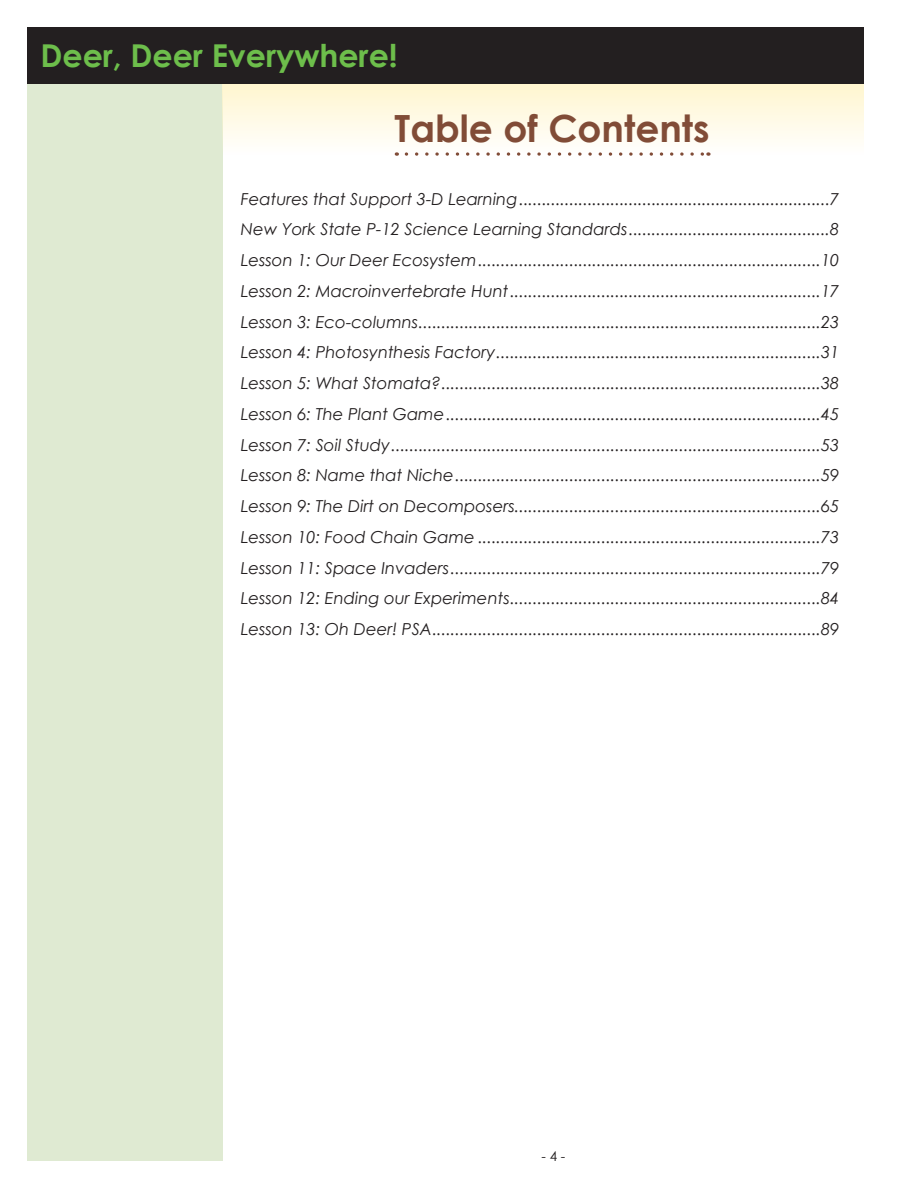
<style>
.page{position:relative;width:918px;height:1188px;background:#fff}
.page>*{position:absolute;margin:0;border:0;box-sizing:border-box;transform-origin:0 0}
.Heading1{font:700 37.5px "Century Gothic";color:#814c37}
.t1{font:700 31.5px "Century Gothic";color:#6dbe4b}
.Table_of_contents{font:italic 16.5px "Century Gothic";color:#231f20}
.t2{font:13.5px "Century Gothic";color:#231f20}
</style>
<div class="page">
<div style="left:27px;top:54px;width:195px;height:1107px;background:#dfead2"></div>
<div style="left:222px;top:83px;width:642px;height:71px;background:linear-gradient(to bottom,#fff6ce,#fffefe)"></div>
<svg style="left:406px;top:152px;width:303px;height:4px"></svg>
<div style="left:27px;top:27px;width:837px;height:56px;background:#231f20"></div>
<p class="t1" style="left:40px;top:36px;width:359px">Deer, Deer Everywhere!</p>
<p class="Heading1" style="left:395px;top:105px;width:316px">Table of Contents</p>
<p class="Table_of_contents" style="left:241px;top:189px;width:600px">Features that Support 3-D Learning....................................................................7</p>
<p class="Table_of_contents" style="left:241px;top:219px;width:600px">New York State P-12 Science Learning Standards............................................8</p>
<p class="Table_of_contents" style="left:241px;top:250px;width:600px">Lesson 1: Our Deer Ecosystem...........................................................................10</p>
<p class="Table_of_contents" style="left:241px;top:281px;width:600px">Lesson 2: Macroinvertebrate Hunt....................................................................17</p>
<p class="Table_of_contents" style="left:241px;top:312px;width:600px">Lesson 3: Eco-columns........................................................................................23</p>
<p class="Table_of_contents" style="left:241px;top:342px;width:600px">Lesson 4: Photosynthesis Factory.......................................................................31</p>
<p class="Table_of_contents" style="left:241px;top:373px;width:600px">Lesson 5: What Stomata?...................................................................................38</p>
<p class="Table_of_contents" style="left:241px;top:404px;width:600px">Lesson 6: The Plant Game..................................................................................45</p>
<p class="Table_of_contents" style="left:241px;top:435px;width:600px">Lesson 7: Soil Study..............................................................................................53</p>
<p class="Table_of_contents" style="left:241px;top:465px;width:600px">Lesson 8: Name that Niche................................................................................59</p>
<p class="Table_of_contents" style="left:241px;top:496px;width:600px">Lesson 9: The Dirt on Decomposers...................................................................65</p>
<p class="Table_of_contents" style="left:241px;top:527px;width:600px">Lesson 10: Food Chain Game ...........................................................................73</p>
<p class="Table_of_contents" style="left:241px;top:558px;width:600px">Lesson 11: Space Invaders.................................................................................79</p>
<p class="Table_of_contents" style="left:241px;top:588px;width:600px">Lesson 12: Ending our Experiments....................................................................84</p>
<p class="Table_of_contents" style="left:241px;top:619px;width:600px">Lesson 13: Oh Deer! PSA.....................................................................................89</p>
<p class="t2" style="left:542px;top:1148px;width:25px">- 4 -</p>
</div>
